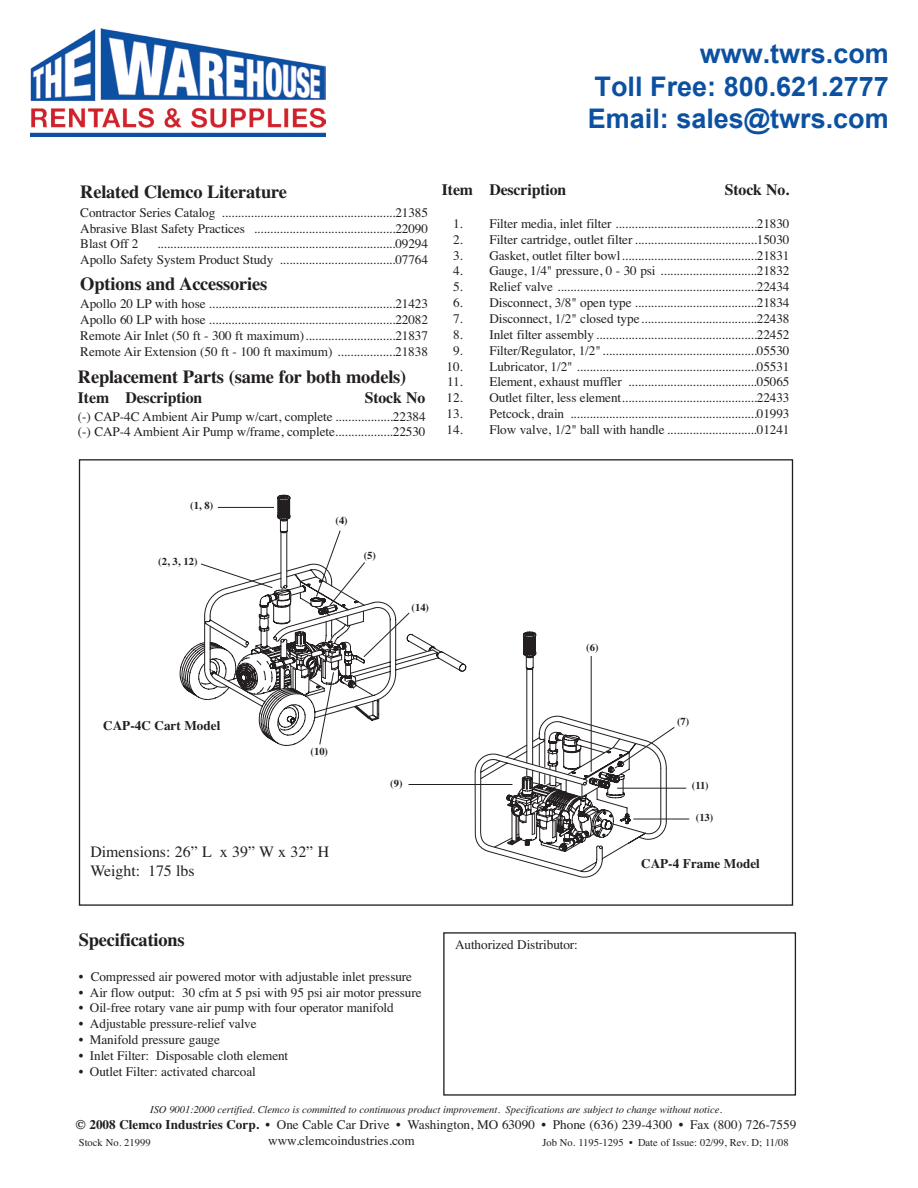
<style>
.page{position:relative;width:918px;height:1188px;background:#fff}
.page>*{position:absolute;margin:0;border:0;box-sizing:border-box;transform-origin:0 0}
.t1{font:700 27px/32.4px "Arial";color:#0c51a1;text-align:justify}
.t2{font:700 18.45px "Times";letter-spacing:-.01em;color:#231f20}
.t3{font:700 15.9px "Times";letter-spacing:-.01em;color:#231f20}
.t4{font:15.9px/19px "Times";color:#231f20}
.t5{font:13.2px/15.9px "Times";letter-spacing:-.005em;color:#231f20;text-align:justify}
.t6{font:700 13.2px "Times";color:#231f20}
.t7{font:italic 10.5px "Times";letter-spacing:-.005em;color:#231f20}
.t8{font:10.5px "Times";color:#231f20}
.t9{font:700 10.5px "Times";color:#231f20}
.s1{font-weight:700}
</style>
<div class="page">
<img style="left:30px;top:28px;width:295px;height:109px">
<svg style="left:78px;top:459px;width:719px;height:637px"></svg>
<svg style="left:204px;top:819px;width:271px;height:23px"></svg>
<svg style="left:280px;top:819px;width:195px;height:11px"></svg>
<svg style="left:180px;top:495px;width:259px;height:251px"></svg>
<svg style="left:475px;top:819px;width:192px;height:59px"></svg>
<svg style="left:201px;top:507px;width:489px;height:312px"></svg>
<h1 class="t1" style="left:588px;top:38px;width:302px;text-indent:112px">www.twrs.com Toll Free: 800.621.2777<br>Email: sales@twrs.com</h1>
<p class="t2" style="left:80px;top:174px;width:208px">Related Clemco Literature</p>
<p class="t5" style="left:80px;top:203px;width:349px">Contractor Series Catalog ......................................................21385<br>Abrasive Blast Safety Practices ............................................22090<br>Blast Off 2</p>
<p class="t5" style="left:80px;top:235px;width:349px;text-align:right">..........................................................................09294<br>Apollo Safety System Product Study ....................................07764</p>
<p class="t2" style="left:80px;top:266px;width:189px">Options and Accessories</p>
<p class="t5" style="left:80px;top:295px;width:349px">Apollo 20 LP with hose ..........................................................21423<br>Apollo 60 LP with hose ..........................................................22082<br>Remote Air Inlet (50 ft - 300 ft maximum)............................21837<br>Remote Air Extension (50 ft - 100 ft maximum) ..................21838</p>
<p class="t2" style="left:78px;top:359px;width:330px">Replacement Parts (same for both models)</p>
<p class="t3" style="left:78px;top:383px;width:126px">Item Description</p>
<p class="t3" style="left:365px;top:383px;width:62px">Stock No</p>
<p class="t5" style="left:78px;top:407px;width:349px">(-) CAP-4C Ambient Air Pump w/cart, complete ..................22384 (-) CAP-4 Ambient Air Pump w/frame, complete..................22530</p>
<p class="t3" style="left:442px;top:174px;width:126px">Item Description</p>
<p class="t3" style="left:725px;top:174px;width:66px">Stock No.</p>
<p class="t5" style="left:453px;top:214px;width:338px">1. Filter media, inlet filter ............................................21830</p>
<p class="t5" style="left:453px;top:230px;width:338px">2. Filter cartridge, outlet filter ......................................15030</p>
<p class="t5" style="left:453px;top:246px;width:338px">3. Gasket, outlet filter bowl..........................................21831</p>
<p class="t5" style="left:453px;top:262px;width:338px">4. Gauge, 1/4" pressure, 0 - 30 psi ..............................21832</p>
<p class="t5" style="left:453px;top:278px;width:338px">5. Relief valve ..............................................................22434</p>
<p class="t5" style="left:453px;top:294px;width:338px">6. Disconnect, 3/8" open type ......................................21834</p>
<p class="t5" style="left:453px;top:309px;width:338px">7. Disconnect, 1/2" closed type....................................22438</p>
<p class="t5" style="left:453px;top:325px;width:338px">8. Inlet filter assembly ..................................................22452</p>
<p class="t5" style="left:453px;top:341px;width:338px">9. Filter/Regulator, 1/2"................................................05530</p>
<p class="t5" style="left:447px;top:357px;width:344px">10. Lubricator, 1/2" ........................................................05531</p>
<p class="t5" style="left:447px;top:373px;width:344px">11. Element, exhaust muffler ........................................05065</p>
<p class="t5" style="left:447px;top:389px;width:344px">12. Outlet filter, less element..........................................22433</p>
<p class="t5" style="left:447px;top:405px;width:344px">13. Petcock, drain ..........................................................01993</p>
<p class="t5" style="left:447px;top:420px;width:344px">14. Flow valve, 1/2" ball with handle ............................01241</p>
<p class="t9" style="left:190px;top:495px;width:25px">(1, 8)</p>
<p class="t9" style="left:158px;top:552px;width:41px">(2, 3, 12)</p>
<p class="t9" style="left:336px;top:510px;width:14px">(4)</p>
<p class="t9" style="left:364px;top:546px;width:14px">(5)</p>
<p class="t9" style="left:412px;top:598px;width:19px">(14)</p>
<p class="t9" style="left:586px;top:637px;width:14px">(6)</p>
<p class="t6" style="left:103px;top:713px;width:119px">CAP-4C Cart Model</p>
<p class="t9" style="left:311px;top:741px;width:19px">(10)</p>
<p class="t4" style="left:90px;top:841px;width:240px">Dimensions: 26” L x 39” W x 32” H<br>Weight: 175 lbs</p>
<p class="t9" style="left:390px;top:773px;width:14px">(9)</p>
<p class="t2" style="left:79px;top:922px;width:107px">Specifications</p>
<p class="t5" style="left:79px;top:967px;width:335px">• Compressed air powered motor with adjustable inlet pressure</p>
<p class="t5" style="left:79px;top:983px;width:344px">• Air flow output: 30 cfm at 5 psi with 95 psi air motor pressure</p>
<p class="t5" style="left:79px;top:999px;width:316px">• Oil-free rotary vane air pump with four operator manifold</p>
<p class="t5" style="left:79px;top:1015px;width:179px">• Adjustable pressure-relief valve</p>
<p class="t5" style="left:79px;top:1031px;width:143px">• Manifold pressure gauge</p>
<p class="t5" style="left:79px;top:1046px;width:211px">• Inlet Filter: Disposable cloth element</p>
<p class="t5" style="left:79px;top:1062px;width:179px">• Outlet Filter: activated charcoal</p>
<p class="t5" style="left:455px;top:935px;width:124px">Authorized Distributor:</p>
<p class="t9" style="left:677px;top:711px;width:14px">(7)</p>
<p class="t9" style="left:692px;top:776px;width:19px">(11)</p>
<p class="t9" style="left:696px;top:807px;width:19px">(13)</p>
<p class="t6" style="left:641px;top:851px;width:120px">CAP-4 Frame Model</p>
<p class="t7" style="left:150px;top:1100px;width:573px">ISO 9001:2000 certified. Clemco is committed to continuous product improvement. Specifications are subject to change without notice.</p>
<p class="t5" style="left:76px;top:1115px;width:722px"><span class="s1">© 2008 Clemco Industries Corp.</span> • One Cable Car Drive • Washington, MO 63090 • Phone (636) 239-4300 • Fax (800) 726-7559</p>
<p class="t8" style="left:79px;top:1133px;width:73px">Stock No. 21999</p>
<p class="t5" style="left:268px;top:1132px;width:148px">www.clemcoindustries.com</p>
<p class="t8" style="left:542px;top:1133px;width:248px">Job No. 1195-1295 • Date of Issue: 02/99, Rev. D; 11/08</p>
</div>
